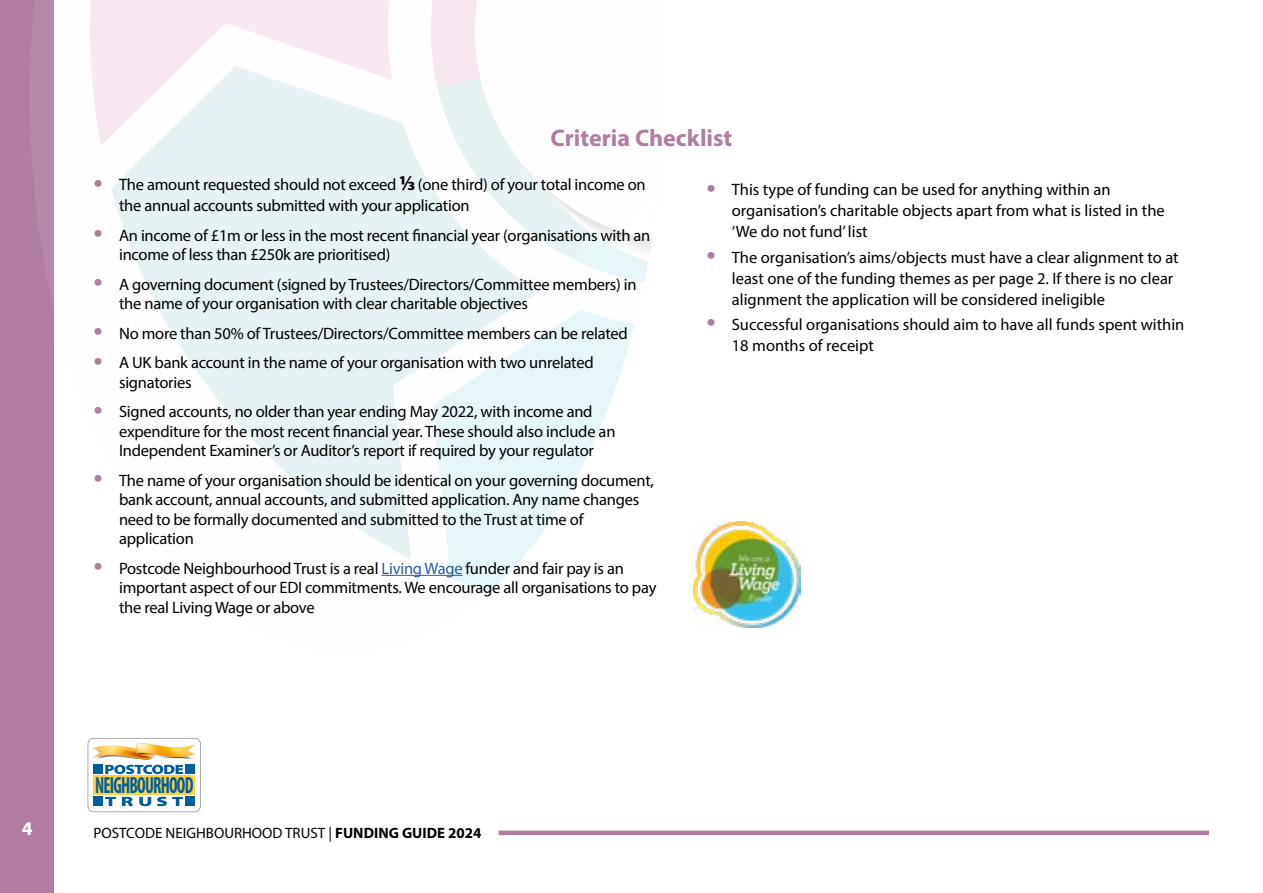
<style>
.page{position:relative;width:1263px;height:893px;background:#fff}
.page>*{position:absolute;margin:0;border:0;box-sizing:border-box;transform-origin:0 0}
.t1{font:700 24px "Myriad Pro";color:#b07da0}
.t2{font:700 condensed 23.55px "Myriad Pro";letter-spacing:-.045em;color:#005e9c;scale:.76 1}
.t3{font:700 19.5px "Myriad Pro";color:#fff}
.t4{font:16.5px/19.5px "Myriad Pro";letter-spacing:-.015em;color:#000}
.t5{font:15px "Myriad Pro";color:#000}
.s1{font-size:33px;color:#b07da0}
.s2{font-weight:700;font-size:21px}
.s3{color:#275b9b}
.s4{font-weight:700}
</style>
<div class="page">
<hr style="left:499px;top:831px;width:710px;height:4px;background:#b07da0">
<div style="left:0;top:0;width:53px;height:893px;background:#b07da0"></div>
<svg style="left:30px;top:0;width:403px;height:653px"></svg>
<svg style="left:90px;top:0;width:339px;height:146px;fill:#f8e8f1"></svg>
<svg style="left:111px;top:66px;width:424px;height:493px;fill:#e6f2f4"></svg>
<svg style="left:433px;top:306px;width:202px;height:287px;fill:#e6f6f9"></svg>
<svg style="left:429px;top:0;width:223px;height:294px"></svg>
<hr style="left:382px;top:575px;width:80px;height:1px;background:#275b9b">
<svg style="left:88px;top:738px;width:113px;height:74px"></svg>
<img style="left:694px;top:521px;width:106px;height:106px">
<h1 class="t1" style="left:550px;top:122px;width:183px">Criteria Checklist</h1>
<p class="t4" style="left:119px;top:174px;width:528px;line-height:21px;text-indent:-26px"><span class="s1">•</span> The amount requested should not exceed <span class="s2">1/3</span> (one third) of your total income on the annual accounts submitted with your application</p>
<p class="t4" style="left:119px;top:225px;width:533px;text-indent:-26px"><span class="s1">•</span> An income of £1m or less in the most recent financial year (organisations with an income of less than £250k are prioritised)</p>
<p class="t4" style="left:119px;top:274px;width:519px;text-indent:-26px"><span class="s1">•</span> A governing document (signed by Trustees/Directors/Committee members) in the name of your organisation with clear charitable objectives</p>
<p class="t4" style="left:94px;top:323px;width:536px"><span class="s1">•</span> No more than 50% of Trustees/Directors/Committee members can be related</p>
<p class="t4" style="left:119px;top:353px;width:476px;text-indent:-26px"><span class="s1">•</span> A UK bank account in the name of your organisation with two unrelated signatories</p>
<p class="t4" style="left:119px;top:402px;width:498px;text-indent:-26px"><span class="s1">•</span> Signed accounts, no older than year ending May 2022, with income and expenditure for the most recent financial year. These should also include an<br>Independent Examiner’s or Auditor’s report if required by your regulator</p>
<p class="t4" style="left:119px;top:470px;width:536px;text-indent:-26px"><span class="s1">•</span> The name of your organisation should be identical on your governing document, bank account, annual accounts, and submitted application. Any name changes need to be formally documented and submitted to the Trust at time of application</p>
<p class="t4" style="left:119px;top:558px;width:539px;text-indent:-26px"><span class="s1">•</span> Postcode Neighbourhood Trust is a real <span class="s3">Living Wage</span> funder and fair pay is an important aspect of our EDI commitments. We encourage all organisations to pay the real Living Wage or above</p>
<p class="t4" style="left:732px;top:179px;width:434px;line-height:21px;text-indent:-26px"><span class="s1">•</span> This type of funding can be used for anything within an organisation’s charitable objects apart from what is listed in the ‘We do not fund’ list</p>
<p class="t4" style="left:732px;top:246px;width:448px;line-height:21px;text-indent:-26px"><span class="s1">•</span> The organisation’s aims/objects must have a clear alignment to at least one of the funding themes as per page 2. If there is no clear alignment the application will be considered ineligible</p>
<p class="t4" style="left:732px;top:314px;width:454px;line-height:21px;text-indent:-26px"><span class="s1">•</span> Successful organisations should aim to have all funds spent within<br>18 months of receipt</p>
<h2 class="t2" style="left:95px;top:771px;width:131px">NEIGHBOURHOOD</h2>
<p class="t3" style="left:22px;top:816px;width:12px">4</p>
<p class="t5" style="left:94px;top:824px;width:389px">POSTCODE NEIGHBOURHOOD TRUST | <span class="s4">FUNDING GUIDE 2024</span></p>
</div>
